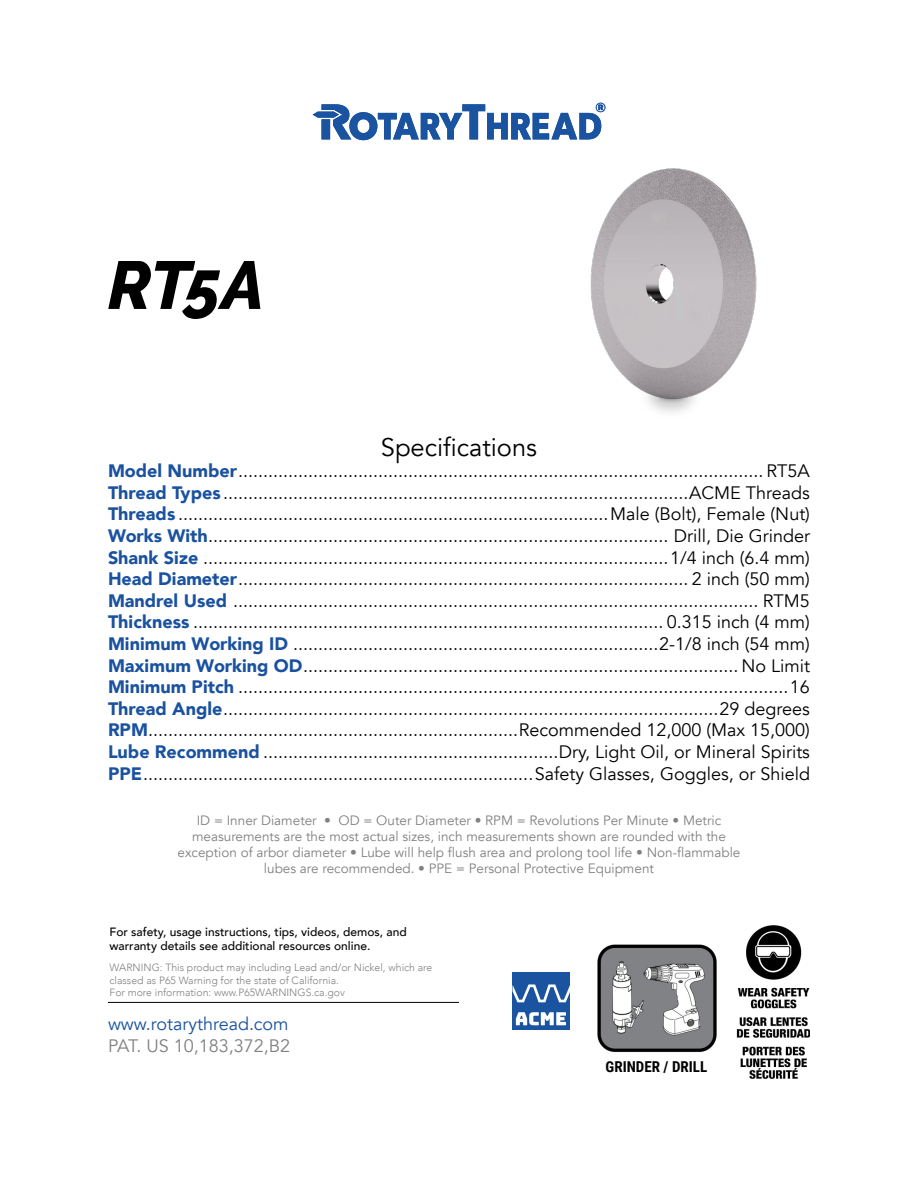
<style>
.page{position:relative;width:918px;height:1188px;background:#fff}
.page>*{position:absolute;margin:0;border:0;box-sizing:border-box;transform-origin:0 0}
.t1{font:italic 800 67.5px "Raleway";color:#000}
.t2{font:25.5px "Avenir";color:#000}
.t3{font:18px/21.6px "Avenir";color:#000;text-align:justify}
.t4{font:18px "Avenir";color:#1a529f}
.t5{font:18px "Avenir";color:#808080}
.t6{font:700 15px "Roboto Condensed";color:#000}
.t7{font:13.5px/16.2px "Avenir";color:#808080;text-align:center}
.t8{font:500 12px/14.4px "Avenir";color:#000}
.t9{font:300 10.5px/12.6px "Avenir";color:#808080}
.s1{font-weight:900;color:#1a529f}
</style>
<div class="page">
<div style="left:513px;top:972px;width:57px;height:58px;background:#1a539f"></div>
<svg style="left:513px;top:984px;width:57px;height:18px"></svg>
<svg style="left:516px;top:1012px;width:50px;height:13px"></svg>
<img style="left:590px;top:108px;width:167px;height:305px">
<hr style="left:108px;top:1002px;width:351px;height:1px;background:#000">
<img style="left:736px;top:925px;width:74px;height:154px">
<img style="left:597px;top:945px;width:120px;height:108px">
<svg style="left:313px;top:103px;width:292px;height:37px"></svg>
<h1 class="t1" style="left:108px;top:246px;width:158px">RT5A</h1>
<h2 class="t2" style="left:381px;top:432px;width:158px">Specifications</h2>
<p class="t3" style="left:108px;top:460px;width:704px"><span class="s1">Model Number</span>......................................................................................................... RT5A <span class="s1">Thread Types</span> .............................................................................................ACME Threads <span class="s1">Threads</span> ......................................................................................Male (Bolt), Female (Nut)<br><span class="s1">Works With</span>............................................................................................ Drill, Die Grinder <span class="s1">Shank Size</span> .............................................................................................1/4 inch (6.4 mm)<br><span class="s1">Head Diameter</span>.......................................................................................... 2 inch (50 mm)<br><span class="s1">Mandrel Used</span> ......................................................................................................... RTM5<br><span class="s1">Thickness</span> .............................................................................................. 0.315 inch (4 mm)<br><span class="s1">Minimum Working ID</span> .........................................................................2-1/8 inch (54 mm)<br><span class="s1">Maximum Working OD</span>....................................................................................... No Limit <span class="s1">Minimum Pitch</span> ..............................................................................................................16<br><span class="s1">Thread Angle</span>...................................................................................................29 degrees <span class="s1">RPM</span>..........................................................................Recommended 12,000 (Max 15,000)<br><span class="s1">Lube Recommend</span> ...........................................................Dry, Light Oil, or Mineral Spirits <span class="s1">PPE</span>..............................................................................Safety Glasses, Goggles, or Shield</p>
<p class="t7" style="left:178px;top:812px;width:564px">ID = Inner Diameter • OD = Outer Diameter • RPM = Revolutions Per Minute • Metric measurements are the most actual sizes, inch measurements shown are rounded with the exception of arbor diameter • Lube will help flush area and prolong tool life • Non-flammable lubes are recommended. • PPE = Personal Protective Equipment</p>
<p class="t8" style="left:110px;top:924px;width:299px">For safety, usage instructions, tips, videos, demos, and warranty details see additional resources online.</p>
<p class="t9" style="left:110px;top:961px;width:324px">WARNING: This product may including Lead and/or Nickel, which are classed as P65 Warning for the state of California.<br>For more information: www.P65WARNINGS.ca.gov</p>
<p class="t4" style="left:108px;top:1013px;width:182px">www.rotarythread.com</p>
<p class="t5" style="left:108px;top:1035px;width:184px">PAT. US 10,183,372,B2</p>
<p class="t6" style="left:606px;top:1057px;width:103px">GRINDER / DRILL</p>
</div>
